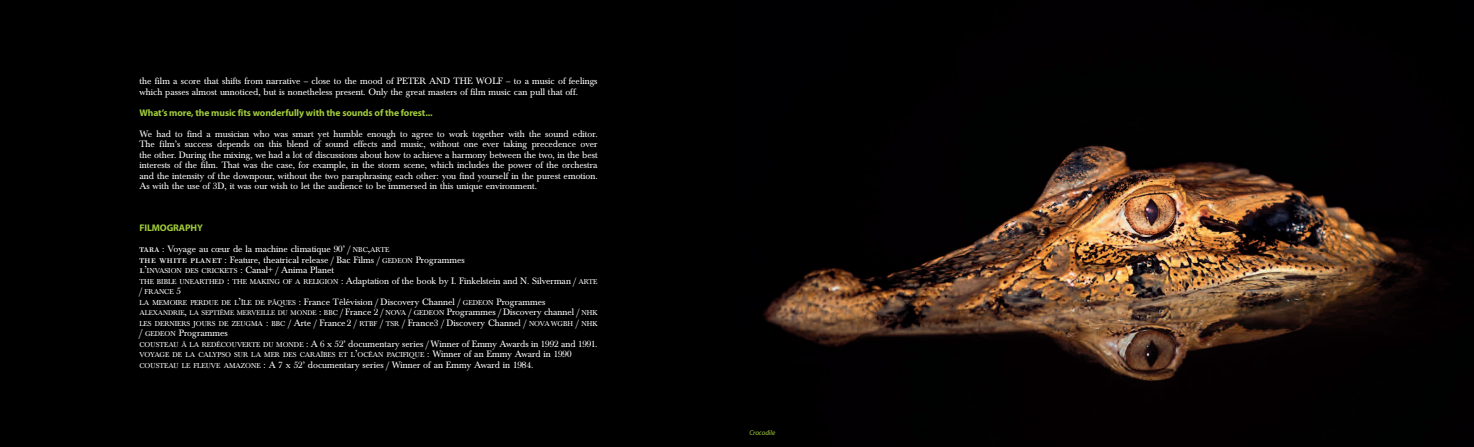
<style>
.page{position:relative;width:1474px;height:447px;background:#fff}
.page>*{position:absolute;margin:0;border:0;box-sizing:border-box;transform-origin:0 0}
.t1{font:9.62px/10.5px "Baskerville";color:#fff}
.t2{font:700 9.62px "Myriad Pro";letter-spacing:-.01em;color:#a1cc3a}
.t3{font:7.35px "Baskerville";color:#fff}
.t4{font:italic 7px "Myriad Pro";letter-spacing:-.01em;color:#a1cc3a}
.s1{font-family:"Bodoni Old Face BE Regular SC";font-size:10.5px}
.s2{font-size:7.35px}
.s3{font-size:10.5px}
.s4{font-size:9.62px}
.s5{font-size:7.09px}
.s6{font-size:10.06px}
</style>
<div class="page">
<div style="left:0;top:0;width:1473px;height:446px;background:#000"></div>
<img style="left:762px;top:145px;width:696px;height:238px">
<p class="t1" style="left:139px;top:76px;width:459px">the film a score that shifts from narrative – close to the mood of PETER AND THE WOLF – to a music of feelings which passes almost unnoticed, but is nonetheless present. Only the great masters of film music can pull that off.</p>
<p class="t2" style="left:139px;top:106px;width:295px">What’s more, the music fits wonderfully with the sounds of the forest...</p>
<p class="t1" style="left:139px;top:128px;width:459px;text-align:justify">We had to find a musician who was smart yet humble enough to agree to work together with the sound editor.<br>The film’s success depends on this blend of sound effects and music, without one ever taking precedence over the other. During the mixing, we had a lot of discussions about how to achieve a harmony between the two, in the best interests of the film. That was the case, for example, in the storm scene, which includes the power of the orchestra and the intensity of the downpour, without the two paraphrasing each other: you find yourself in the purest emotion.<br>As with the use of 3D, it was our wish to let the audience to be immersed in this unique environment.</p>
<p class="t2" style="left:139px;top:221px;width:41px">FILMOGRAPH</p>
<p class="t2" style="left:197px;top:221px;width:7px">Y</p>
<p class="t1" style="left:139px;top:244px;width:327px"><span class="s1">tara</span> : Voyage au cœur de la machine climatique 90’ / <span class="s2">NBC</span><span class="s3">,</span><span class="s2">ARTE<br></span><span class="s1">the white planet</span> : Feature, theatrical release / Bac Films / <span class="s2">GEDEON</span> Programmes</p>
<p class="t3" style="left:139px;top:267px;width:196px"><span class="s1">l</span><span class="s3">’</span>INVASION DES CRICKETS <span class="s4">: Canal+ / Anima Planet</span></p>
<p class="t1" style="left:139px;top:275px;width:459px"><span class="s2">THE BIBLE UNEARTHED</span> <span class="s3">:</span> <span class="s2">THE MAKING OF A RELIGION</span> : Adaptation of the book by I. Finkelstein and N. Silverman / <span class="s2">ARTE</span></p>
<p class="t3" style="left:139px;top:288px;width:43px"><span class="s4">/</span> FRANCE <span class="s4">5</span></p>
<p class="t1" style="left:139px;top:296px;width:459px"><span class="s2">LA MEMOIRE PERDUE DE L</span><span class="s3">’</span><span class="s2">ÎLE DE PÂQUES</span> : France Télévision / Discovery Channel / <span class="s2">GEDEON</span> Programmes<br><span class="s2">A</span><span class="s5">LEXANDRIE</span><span class="s6">,</span> <span class="s5">LA SEPTIÈME MERVEILLE DU MONDE</span> : <span class="s2">BBC</span> / France 2 / <span class="s2">NOVA</span> / <span class="s2">GEDEON</span> Programmes / Discovery channel / <span class="s2">NHK</span></p>
<p class="t3" style="left:139px;top:319px;width:459px">LES DERNIERS JOURS DE ZEUGMA <span class="s4">:</span> BBC <span class="s4">/ Arte / France 2 /</span> RTBF <span class="s4">/</span> TSR <span class="s4">/ France3 / Discovery Channel /</span> NOVA WGBH <span class="s4">/</span> NHK</p>
<p class="t1" style="left:139px;top:328px;width:459px"><span class="s3">/</span> <span class="s2">GEDEON</span> Programmes<br><span class="s2">COUSTEAU À LA REDÉCOUVERTE DU MONDE</span> : A 6 x 52’ documentary series / Winner of Emmy Awards in 1992 and 1991.</p>
<p class="t3" style="left:139px;top:351px;width:433px">VOYAGE DE LA CALYPSO SUR LA MER DES CARAÏBES ET L<span class="s3">’</span>OCÉAN PACIFIQUE <span class="s4">: Winner of an Emmy Award in 1990</span></p>
<p class="t1" style="left:139px;top:359px;width:395px"><span class="s2">COUSTEAU LE FLEUVE AMAZONE</span> : A 7 x 52’ documentary series / Winner of an Emmy Award in 1984.</p>
<p class="t4" style="left:749px;top:427px;width:27px">Crocodile</p>
</div>
